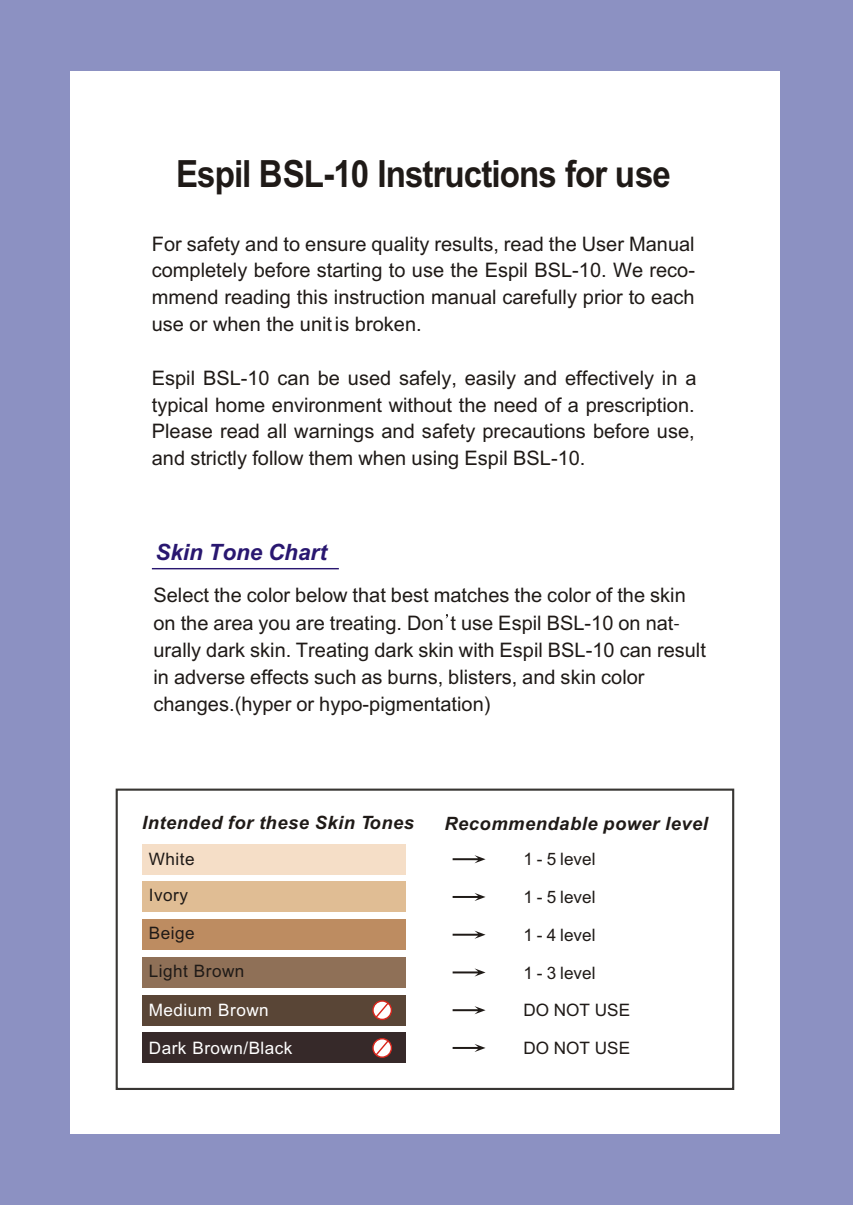
<style>
.page{position:relative;width:853px;height:1205px;background:#fff}
.page>*{position:absolute;margin:0;border:0;box-sizing:border-box;transform-origin:0 0}
.t1{font:700 37.5px "Arial";letter-spacing:-.03em;color:#1f1a17;scale:.88 1}
.t2{font:italic 700 22.5px "Arial";color:#291770}
.t3{font:20px/26.8px "Arial";color:#1f1a17;text-align:justify}
.t4{font:italic 700 18.25px "Arial";letter-spacing:.03em;color:#1f1a17}
.t5{font:17.25px/37.8px "Arial";color:#1f1a17}
.t6{font:17.25px/37.8px "Arial";letter-spacing:.03em;color:#fff}
.t7{font:17.25px/36px "Arial";letter-spacing:.03em;color:#1f1a17}
</style>
<div class="page">
<div style="left:0;top:0;width:852px;height:1205px;background:#8c91c2"></div>
<div style="left:71px;top:71px;width:709px;height:1063px;background:#fff"></div>
<div style="left:116px;top:789px;width:618px;height:301px;border:2px solid #383633"></div>
<div style="left:142px;top:844px;width:263px;height:30px;background:#f5dec7"></div>
<div style="left:142px;top:882px;width:263px;height:30px;background:#e0bd94"></div>
<div style="left:142px;top:919px;width:263px;height:31px;background:#bd8c61"></div>
<div style="left:142px;top:957px;width:263px;height:31px;background:#8f7057"></div>
<div style="left:142px;top:995px;width:263px;height:30px;background:#594536"></div>
<div style="left:142px;top:1033px;width:263px;height:30px;background:#362929"></div>
<svg style="left:452px;top:855px;width:33px;height:8px"></svg>
<svg style="left:452px;top:893px;width:33px;height:8px"></svg>
<svg style="left:452px;top:931px;width:33px;height:8px"></svg>
<svg style="left:452px;top:968px;width:33px;height:9px"></svg>
<svg style="left:452px;top:1006px;width:33px;height:8px"></svg>
<svg style="left:452px;top:1044px;width:33px;height:8px"></svg>
<hr style="left:152px;top:568px;width:187px;height:1px;background:#291770">
<svg style="left:372px;top:1000px;width:20px;height:20px"></svg>
<svg style="left:374px;top:1001px;width:16px;height:18px"></svg>
<svg style="left:372px;top:1038px;width:20px;height:20px"></svg>
<svg style="left:374px;top:1039px;width:16px;height:18px"></svg>
<h1 class="t1" style="left:176px;top:160px;width:563px">Espil BSL-10 Instructions for use</h1>
<p class="t3" style="left:152px;top:232px;width:544px">For safety and to ensure quality results, read the User Manual completely before starting to use the Espil BSL-10. We reco&shy;mmend reading this instruction manual carefully prior to each use or when the unit is broken.</p>
<p class="t3" style="left:152px;top:366px;width:546px">Espil BSL-10 can be used safely, easily and effectively in a typical home environment without the need of a prescription.<br>Please read all warnings and safety precautions before use, and strictly follow them when using Espil BSL-10.</p>
<p class="t2" style="left:155px;top:544px;width:173px">Skin Tone Chart</p>
<p class="t3" style="left:153px;top:583px;width:554px;text-align:left">Select the color below that best matches the color of the skin on the area you are treating. Don t use Espil BSL-10 on nat&shy;urally dark skin. Treating dark skin with Espil BSL-10 can result in adverse effects such as burns, blisters, and skin color changes.(hyper or hypo-pigmentation)</p>
<p class="t4" style="left:142px;top:815px;width:273px">Intended for these Skin Tones</p>
<p class="t4" style="left:444px;top:816px;width:265px">Recommendable power level</p>
<p class="t5" style="left:523px;top:842px;width:108px">1 - 5 level<br>1 - 5 level<br>1 - 4 level<br>1 - 3 level<br>DO NOT USE<br>DO NOT USE</p>
<p class="t7" style="left:149px;top:843px;width:47px">White<br>Ivory</p>
<p class="t7" style="left:149px;top:916px;width:97px;line-height:37.8px">Beige<br>Light Brown</p>
<p class="t6" style="left:149px;top:993px;width:145px">Medium Brown<br>Dark Brown/Black</p>
</div>
